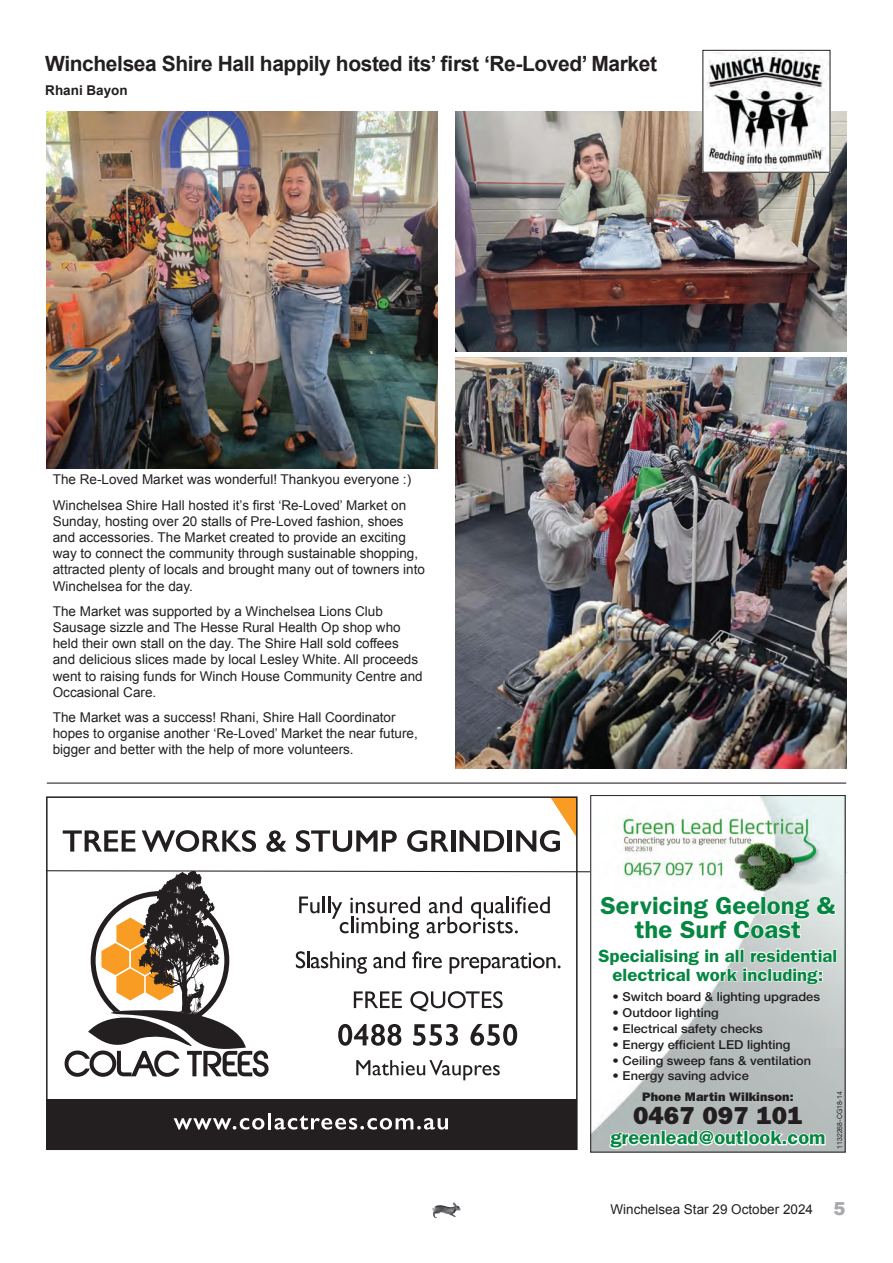
<style>
.page{position:relative;width:893px;height:1263px;background:#fff}
.page>*{position:absolute;margin:0;border:0;box-sizing:border-box;transform-origin:0 0}
.t1{font:600 24.6px/23.2px "Franklin Gothic";color:#058641;text-align:center;scale:1.04 1}
.t2{font:800 24.6px "Franklin Gothic";color:#231f20;scale:1.04 1}
.t3{font:700 21px "Arial";letter-spacing:-.02em;color:#231f20}
.t4{font:600 19.2px "Franklin Gothic";color:#058641;scale:1.04 1}
.t5{font:600 17.85px/19.2px "Franklin Gothic";color:#058641;text-align:center;scale:1.04 1}
.t6{font:13.5px/16.2px "Arial";color:#231f20}
.t7{font:700 13.5px "Arial";color:#231f20}
.t8{font:500 12.3px "Helvetica Neue CE";color:#231f20;scale:1.04 1}
.t9{font:800 12.3px "Franklin Gothic";color:#231f20;scale:1.04 1}
.t10{font:7.2px "Helvetica Neue";color:#231f20;scale:.96 1}
.s1{font-family:"Helvetica Neue";font-weight:300;font-stretch:condensed}
.s2{font-weight:900;font-size:18px;color:#a8a9ad}
</style>
<div class="page">
<img style="left:432px;top:1202px;width:29px;height:16px">
<img style="left:47px;top:111px;width:390px;height:357px">
<img style="left:455px;top:111px;width:391px;height:240px">
<img style="left:455px;top:357px;width:391px;height:411px">
<img style="left:705px;top:53px;width:123px;height:117px">
<div style="left:47px;top:1099px;width:530px;height:50px;background:#231f20"></div>
<svg style="left:174px;top:1118px;width:90px;height:11px"></svg>
<hr style="left:268px;top:1113px;width:3px;height:16px;background:#fff">
<svg style="left:275px;top:1115px;width:173px;height:14px"></svg>
<svg style="left:63px;top:830px;width:72px;height:21px"></svg>
<svg style="left:142px;top:830px;width:114px;height:22px"></svg>
<svg style="left:266px;top:830px;width:20px;height:22px"></svg>
<svg style="left:296px;top:830px;width:101px;height:22px"></svg>
<svg style="left:407px;top:830px;width:42px;height:22px"></svg>
<hr style="left:451px;top:830px;width:4px;height:21px;background:#231f20">
<svg style="left:459px;top:830px;width:45px;height:21px"></svg>
<hr style="left:508px;top:830px;width:4px;height:21px;background:#231f20">
<svg style="left:516px;top:799px;width:59px;height:53px"></svg>
<div style="left:46px;top:796px;width:532px;height:354px;border:2px solid #231f20"></div>
<img style="left:592px;top:797px;width:251px;height:353px">
<svg style="left:608px;top:1128px;width:219px;height:22px"></svg>
<svg style="left:46px;top:870px;width:801px;height:210px"></svg>
<div style="left:590px;top:795px;width:255px;height:357px;border:1px solid #231f20"></div>
<hr style="left:47px;top:782px;width:799px;height:2px;background:#231f20">
<h2 class="t3" style="left:45px;top:49px;width:613px">Winchelsea Shire Hall happily hosted its’ first ‘Re-Loved’ Market</h2>
<p class="t7" style="left:45px;top:81px;width:84px">Rhani Bayon</p>
<p class="t6" style="left:53px;top:467px;width:360px;line-height:25.2px">The Re-Loved Market was wonderful! Thankyou everyone :)<br>Winchelsea Shire Hall hosted it’s first ‘Re-Loved’ Market on</p>
<p class="t6" style="left:53px;top:513px;width:374px">Sunday, hosting over 20 stalls of Pre-Loved fashion, shoes and accessories. The Market created to provide an exciting way to connect the community through sustainable shopping, attracted plenty of locals and brought many out of towners into Winchelsea for the day.</p>
<p class="t6" style="left:53px;top:603px;width:371px">The Market was supported by a Winchelsea Lions Club Sausage sizzle and The Hesse Rural Health Op shop who held their own stall on the day. The Shire Hall sold coffees and delicious slices made by local Lesley White. All proceeds went to raising funds for Winch House Community Centre and Occasional Care.</p>
<p class="t6" style="left:53px;top:709px;width:366px">The Market was a success! Rhani, Shire Hall Coordinator hopes to organise another ‘Re-Loved’ Market the near future, bigger and better with the help of more volunteers.</p>
<h1 class="t1" style="left:600px;top:894px;width:227px">Servicing Geelong &amp; the Surf Coast</h1>
<h3 class="t5" style="left:598px;top:946px;width:231px">Specialising in all residential electrical work including:</h3>
<p class="t8" style="left:613px;top:989px;width:201px"><span class="s1">•</span> Switch board &amp; lighting upgrades</p>
<p class="t8" style="left:613px;top:1005px;width:104px"><span class="s1">•</span> Outdoor lighting</p>
<p class="t8" style="left:613px;top:1021px;width:146px"><span class="s1">•</span> Electrical safety checks</p>
<p class="t8" style="left:613px;top:1037px;width:173px"><span class="s1">•</span> Energy efficient LED lighting</p>
<p class="t8" style="left:613px;top:1053px;width:193px"><span class="s1">•</span> Ceiling sweep fans &amp; ventilation</p>
<p class="t8" style="left:613px;top:1068px;width:133px"><span class="s1">•</span> Energy saving advice</p>
<p class="t9" style="left:642px;top:1089px;width:147px">Phone Martin Wilkinson:</p>
<h1 class="t2" style="left:633px;top:1101px;width:165px">0467 097 101</h1>
<h3 class="t4" style="left:610px;top:1126px;width:208px">greenlead@outlook.com</h3>
<p class="t10" style="left:835px;top:1148px;width:61px;rotate:-90deg">1132268-CG18-14</p>
<p class="t6" style="left:610px;top:1201px;width:237px">Winchelsea Star 29 October 2024 <span class="s2">5</span></p>
</div>
